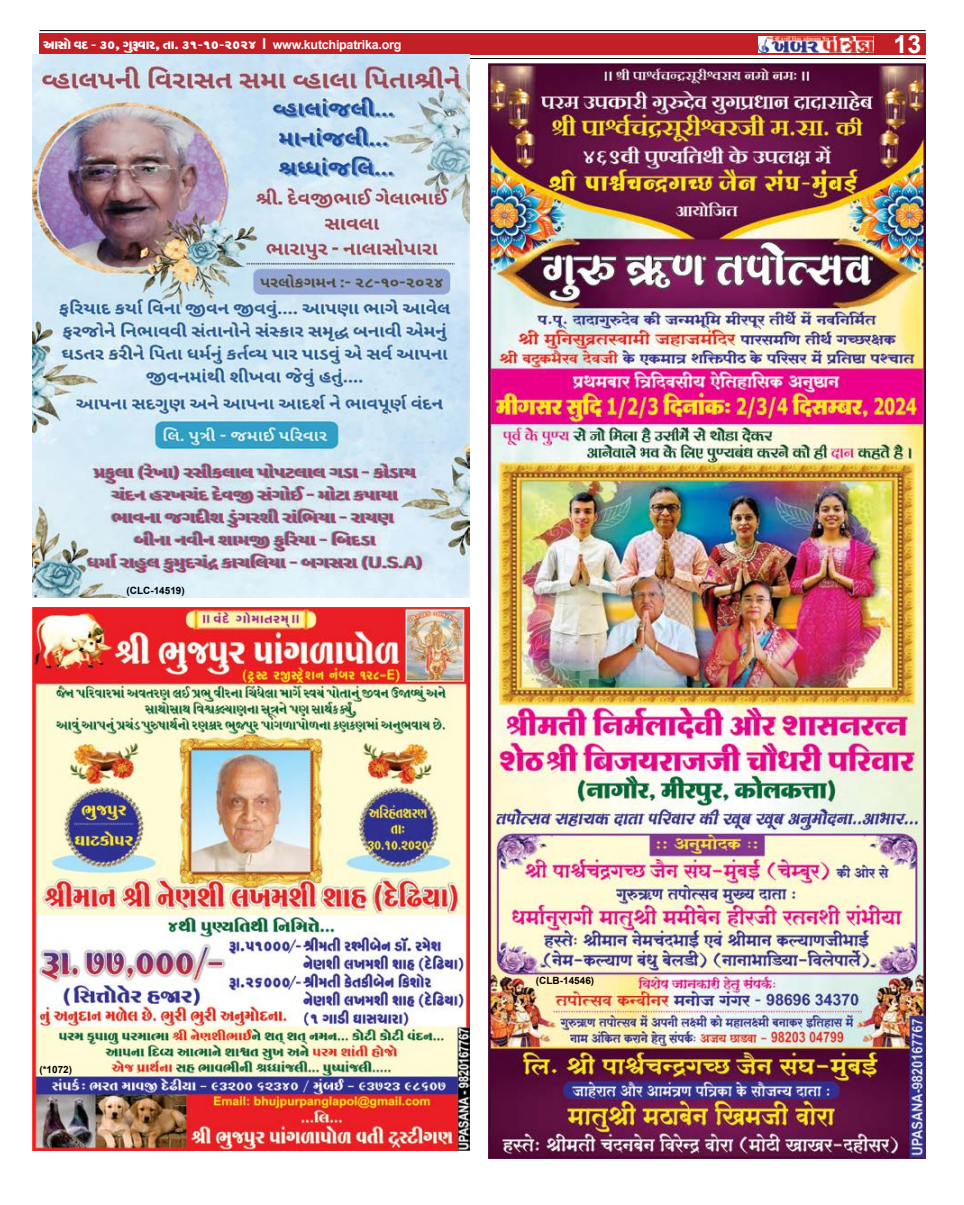
<style>
.page{position:relative;width:964px;height:1205px;background:#fff}
.page>*{position:absolute;margin:0;border:0;box-sizing:border-box;transform-origin:0 0}
.t1{font:700 25px "Arial";color:#fff}
.t2{font:15px "SHREE GUJ7";letter-spacing:-.02em;color:#fff}
.t3{font:700 10px "Arial";color:#000}
.s1{font-family:"Arial";font-weight:700}
.s2{font-family:"Arial";font-weight:700;font-size:12.5px}
</style>
<div class="page">
<hr style="left:40px;top:58px;width:885px;height:1px;background:#000">
<div style="left:40px;top:34px;width:713px;height:21px;background:#c22025"></div>
<hr style="left:40px;top:30px;width:885px;height:1px;background:#000">
<div style="left:753px;top:34px;width:172px;height:21px;background:#c22025"></div>
<img style="left:758px;top:36px;width:116px;height:17px">
<img style="left:33px;top:608px;width:437px;height:542px">
<img style="left:33px;top:55px;width:437px;height:542px">
<img style="left:488px;top:64px;width:437px;height:1095px">
<p class="t2" style="left:43px;top:38px;width:360px">Apkp¡ hv$ - 30, Nyê$hpf, sp. 31-10-2024 <span class="s1">I</span> <span class="s2">www.kutchipatrika.org</span></p>
<h1 class="t1" style="left:893px;top:26px;width:29px">13</h1>
<p class="t3" style="left:126px;top:583px;width:11px">(CLC</p>
<p class="t3" style="left:150px;top:583px;width:36px">-14519)</p>
<p class="t3" style="left:39px;top:1062px;width:34px">(*1072)</p>
<p class="t3" style="left:536px;top:974px;width:60px">(CLB-14546)</p>
</div>
